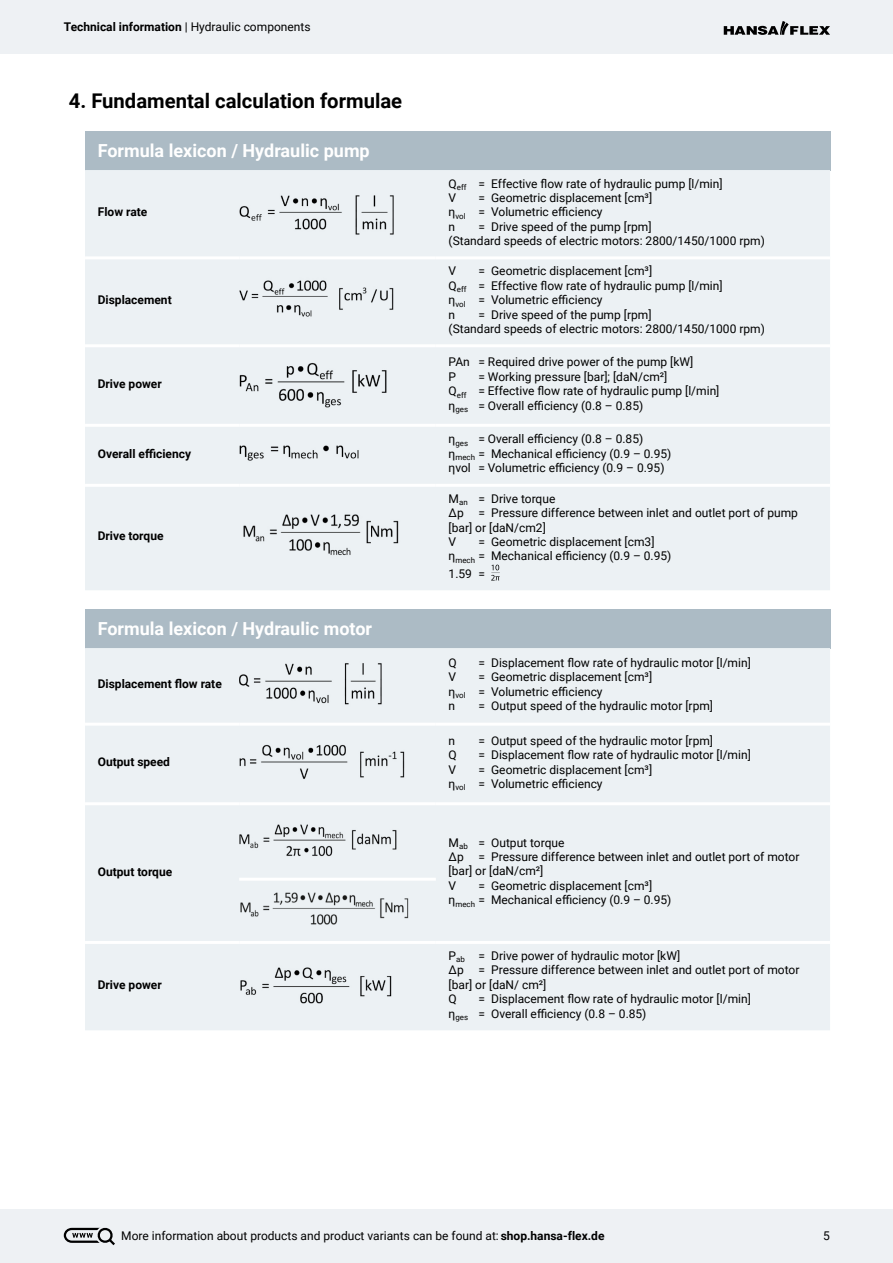
<style>
.page{position:relative;width:893px;height:1263px;background:#fff}
.page>*{position:absolute;margin:0;border:0;box-sizing:border-box;transform-origin:0 0}
.t1{font:700 20.25px "Roboto";color:#000}
.t2{font:700 18px "Roboto";color:#fff}
.t3{font:12px/14.4px "Roboto";color:#000}
.t4{font:700 12px "Roboto";color:#000}
.s1{font-weight:400}
.s2{font-weight:700}
</style>
<div class="page">
<div style="left:0;top:0;width:893px;height:54px;background:#eef1f4"></div>
<div style="left:0;top:1209px;width:893px;height:54px;background:#eef1f4"></div>
<svg style="left:724px;top:21px;width:106px;height:14px"></svg>
<svg style="left:63px;top:1227px;width:52px;height:19px"></svg>
<div style="left:85px;top:131px;width:745px;height:39px;background:#acbbc5"></div>
<div style="left:85px;top:170px;width:745px;height:420px;background:#ecf1f4"></div>
<hr style="left:85px;top:256px;width:154px;height:3px;background:#fff">
<hr style="left:239px;top:256px;width:197px;height:3px;background:#fff">
<hr style="left:436px;top:256px;width:394px;height:3px;background:#fff">
<hr style="left:85px;top:344px;width:154px;height:3px;background:#fff">
<hr style="left:239px;top:344px;width:197px;height:3px;background:#fff">
<hr style="left:436px;top:344px;width:394px;height:3px;background:#fff">
<hr style="left:85px;top:424px;width:154px;height:3px;background:#fff">
<hr style="left:239px;top:424px;width:197px;height:3px;background:#fff">
<hr style="left:436px;top:424px;width:394px;height:3px;background:#fff">
<hr style="left:85px;top:484px;width:154px;height:3px;background:#fff">
<hr style="left:239px;top:484px;width:197px;height:3px;background:#fff">
<hr style="left:436px;top:484px;width:394px;height:3px;background:#fff">
<img style="left:239px;top:179px;width:159px;height:65px">
<img style="left:239px;top:273px;width:161px;height:54px">
<img style="left:239px;top:354px;width:150px;height:59px">
<img style="left:239px;top:434px;width:123px;height:39px">
<img style="left:239px;top:506px;width:164px;height:60px">
<svg style="left:491px;top:565px;width:9px;height:15px"></svg>
<div style="left:85px;top:609px;width:745px;height:39px;background:#acbbc5"></div>
<div style="left:85px;top:648px;width:745px;height:382px;background:#ecf1f4"></div>
<hr style="left:85px;top:723px;width:154px;height:3px;background:#fff">
<hr style="left:239px;top:723px;width:197px;height:3px;background:#fff">
<hr style="left:436px;top:723px;width:394px;height:3px;background:#fff">
<hr style="left:85px;top:802px;width:154px;height:3px;background:#fff">
<hr style="left:239px;top:802px;width:197px;height:3px;background:#fff">
<hr style="left:436px;top:802px;width:394px;height:3px;background:#fff">
<hr style="left:239px;top:878px;width:197px;height:3px;background:#fff">
<hr style="left:85px;top:941px;width:154px;height:3px;background:#fff">
<hr style="left:239px;top:941px;width:197px;height:3px;background:#fff">
<hr style="left:436px;top:941px;width:394px;height:3px;background:#fff">
<img style="left:239px;top:656px;width:147px;height:55px">
<img style="left:239px;top:733px;width:171px;height:58px">
<img style="left:239px;top:812px;width:160px;height:54px">
<img style="left:239px;top:888px;width:171px;height:42px">
<img style="left:239px;top:962px;width:153px;height:44px">
<p class="t4" style="left:64px;top:19px;width:248px">Technical information <span class="s1">| Hydraulic components</span></p>
<h1 class="t1" style="left:69px;top:87px;width:335px">4. Fundamental calculation formulae</h1>
<h2 class="t2" style="left:98px;top:138px;width:273px">Formula lexicon / Hydraulic pump</h2>
<p class="t4" style="left:98px;top:204px;width:51px">Flow rate</p>
<p class="t4" style="left:98px;top:292px;width:75px">Displacement</p>
<p class="t4" style="left:98px;top:375px;width:66px">Drive power</p>
<p class="t4" style="left:98px;top:445px;width:95px">Overall efficiency</p>
<p class="t4" style="left:98px;top:527px;width:67px">Drive torque</p>
<h2 class="t2" style="left:98px;top:616px;width:276px">Formula lexicon / Hydraulic motor</h2>
<p class="t4" style="left:98px;top:676px;width:126px">Displacement flow rate</p>
<p class="t4" style="left:98px;top:754px;width:74px">Output speed</p>
<p class="t4" style="left:98px;top:863px;width:76px">Output torque</p>
<p class="t4" style="left:98px;top:976px;width:66px">Drive power</p>
<p class="t3" style="left:449px;top:176px;width:276px">Q<sub>eff</sub> = Effective flow rate of hydraulic pump [l/min]<br>V</p>
<p class="t3" style="left:449px;top:190px;width:205px;text-indent:30px">= Geometric displacement [cm³] η<sub>vol</sub> = Volumetric efficiency<br>n</p>
<p class="t3" style="left:449px;top:219px;width:318px;text-indent:30px">= Drive speed of the pump [rpm]<br>(Standard speeds of electric motors: 2800/1450/1000 rpm)</p>
<p class="t3" style="left:449px;top:263px;width:276px;text-indent:30px">= Geometric displacement [cm³]<br>Q<sub>eff</sub> = Effective flow rate of hydraulic pump [l/min] η<sub>vol</sub> = Volumetric efficiency<br>n</p>
<p class="t3" style="left:449px;top:263px;width:9px">V</p>
<p class="t3" style="left:449px;top:307px;width:318px;text-indent:30px">= Drive speed of the pump [rpm]<br>(Standard speeds of electric motors: 2800/1450/1000 rpm)</p>
<p class="t3" style="left:449px;top:354px;width:246px">PAn = Required drive power of the pump [kW]<br>P</p>
<p class="t3" style="left:449px;top:369px;width:272px;text-indent:30px">= Working pressure [bar]; [daN/cm²]<br>Q<sub>eff</sub> = Effective flow rate of hydraulic pump [l/min] η<sub>ges</sub> = Overall efficiency (0.8 – 0.85)</p>
<p class="t3" style="left:449px;top:431px;width:224px">η<sub>ges</sub> = Overall efficiency (0.8 – 0.85) η<sub>mech</sub> = Mechanical efficiency (0.9 – 0.95) ηvol = Volumetric efficiency (0.9 – 0.95)</p>
<p class="t3" style="left:449px;top:491px;width:351px">M<sub>an</sub> = Drive torque<br>Δp = Pressure difference between inlet and outlet port of pump [bar] or [daN/cm2]<br>V</p>
<p class="t3" style="left:449px;top:534px;width:224px;text-indent:30px">= Geometric displacement [cm3] η<sub>mech</sub> = Mechanical efficiency (0.9 – 0.95)</p>
<p class="t3" style="left:449px;top:566px;width:38px">1.59 =</p>
<p class="t3" style="left:449px;top:655px;width:10px">Q</p>
<p class="t3" style="left:478px;top:655px;width:274px">= Displacement flow rate of hydraulic motor [l/min]</p>
<p class="t3" style="left:449px;top:669px;width:9px">V</p>
<p class="t3" style="left:449px;top:669px;width:205px;text-indent:30px">= Geometric displacement [cm³] η<sub>vol</sub> = Volumetric efficiency<br>n</p>
<p class="t3" style="left:478px;top:698px;width:236px">= Output speed of the hydraulic motor [rpm]</p>
<p class="t3" style="left:449px;top:733px;width:8px">n</p>
<p class="t3" style="left:478px;top:733px;width:236px">= Output speed of the hydraulic motor [rpm]</p>
<p class="t3" style="left:449px;top:747px;width:10px">Q</p>
<p class="t3" style="left:478px;top:747px;width:274px">= Displacement flow rate of hydraulic motor [l/min]</p>
<p class="t3" style="left:449px;top:762px;width:9px">V</p>
<p class="t3" style="left:449px;top:762px;width:205px;text-indent:30px">= Geometric displacement [cm³] η<sub>vol</sub> = Volumetric efficiency</p>
<p class="t3" style="left:449px;top:835px;width:352px">M<sub>ab</sub> = Output torque<br>Δp = Pressure difference between inlet and outlet port of motor [bar] or [daN/cm²]<br>V</p>
<p class="t3" style="left:449px;top:878px;width:224px;text-indent:30px">= Geometric displacement [cm³] η<sub>mech</sub> = Mechanical efficiency (0.9 – 0.95)</p>
<p class="t3" style="left:449px;top:948px;width:352px">P<sub>ab</sub> = Drive power of hydraulic motor [kW]<br>Δp = Pressure difference between inlet and outlet port of motor [bar] or [daN/ cm²]<br>Q</p>
<p class="t3" style="left:449px;top:991px;width:304px;text-indent:30px">= Displacement flow rate of hydraulic motor [l/min] η<sub>ges</sub> = Overall efficiency (0.8 – 0.85)</p>
<p class="t3" style="left:121px;top:1228px;width:485px">More information about products and product variants can be found at: <span class="s2">shop.hansa-flex.de</span></p>
<p class="t3" style="left:823px;top:1228px;width:8px">5</p>
</div>
